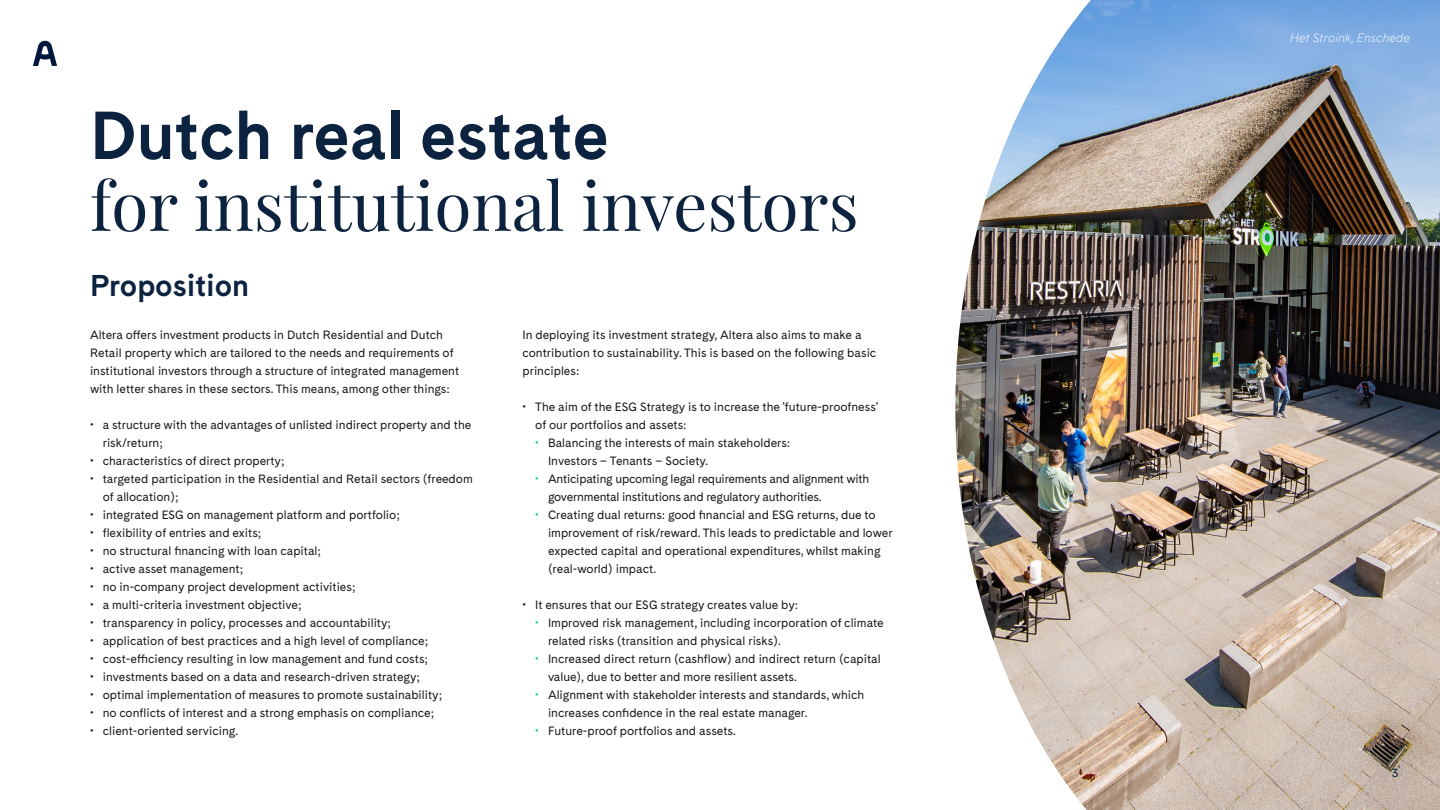
<style>
.page{position:relative;width:1440px;height:810px;background:#fff}
.page>*{position:absolute;margin:0;border:0;box-sizing:border-box;transform-origin:0 0}
.t1{font:67.5px/72px "Playfair Display";color:#0c2340}
.t2{font:700 30px "Cadiz";color:#0c2340}
.Body{font:12px/18px "Cadiz";color:#181716}
.Body_z_afstand{font:italic 300 12px "Cadiz";color:#fff}
.t3{font:12px "Cadiz";color:#0c2340}
.s1{font-family:"Cadiz";font-weight:700}
.s2{color:#19cd69}
</style>
<div class="page">
<img style="left:955px;top:0;width:485px;height:810px">
<svg style="left:33px;top:40px;width:24px;height:26px"></svg>
<p class="t1" style="left:90px;top:92px;width:770px"><span class="s1">Dutch real estate<br></span>for institutional investors</p>
<p class="t2" style="left:90px;top:267px;width:161px">Proposition</p>
<p class="Body" style="left:90px;top:327px;width:371px">Altera offers investment products in Dutch Residential and Dutch Retail property which are tailored to the needs and requirements of institutional investors through a structure of integrated management with letter shares in these sectors. This means, among other things:</p>
<p class="Body" style="left:103px;top:417px;width:370px;text-indent:-13px">• a structure with the advantages of unlisted indirect property and the risk/return;</p>
<p class="Body" style="left:90px;top:453px;width:196px">• characteristics of direct property;</p>
<p class="Body" style="left:103px;top:471px;width:372px;text-indent:-13px">• targeted participation in the Residential and Retail sectors (freedom of allocation);</p>
<p class="Body" style="left:90px;top:507px;width:311px">• integrated ESG on management platform and portfolio;</p>
<p class="Body" style="left:90px;top:525px;width:173px">• flexibility of entries and exits;</p>
<p class="Body" style="left:90px;top:543px;width:232px">• no structural financing with loan capital;</p>
<p class="Body" style="left:90px;top:561px;width:155px">• active asset management;</p>
<p class="Body" style="left:90px;top:579px;width:267px">• no in-company project development activities;</p>
<p class="Body" style="left:90px;top:597px;width:213px">• a multi-criteria investment objective;</p>
<p class="Body" style="left:90px;top:615px;width:302px">• transparency in policy, processes and accountability;</p>
<p class="Body" style="left:90px;top:633px;width:340px">• application of best practices and a high level of compliance;</p>
<p class="Body" style="left:90px;top:651px;width:339px">• cost-efficiency resulting in low management and fund costs;</p>
<p class="Body" style="left:90px;top:669px;width:331px">• investments based on a data and research-driven strategy;</p>
<p class="Body" style="left:90px;top:687px;width:353px">• optimal implementation of measures to promote sustainability;</p>
<p class="Body" style="left:90px;top:705px;width:345px">• no conflicts of interest and a strong emphasis on compliance;</p>
<p class="Body" style="left:90px;top:723px;width:150px">• client-oriented servicing.</p>
<p class="Body" style="left:522px;top:327px;width:355px">In deploying its investment strategy, Altera also aims to make a contribution to sustainability. This is based on the following basic principles:</p>
<p class="Body" style="left:535px;top:399px;width:344px;text-indent:-13px">• The aim of the ESG Strategy is to increase the 'future-proofness' of our portfolios and assets:</p>
<p class="Body" style="left:548px;top:435px;width:243px;text-indent:-13px"><span class="s2">•</span> Balancing the interests of main stakeholders:<br>Investors – Tenants – Society.</p>
<p class="Body" style="left:548px;top:471px;width:323px;text-indent:-13px"><span class="s2">•</span> Anticipating upcoming legal requirements and alignment with governmental institutions and regulatory authorities.</p>
<p class="Body" style="left:548px;top:507px;width:346px;text-indent:-13px"><span class="s2">•</span> Creating dual returns: good financial and ESG returns, due to improvement of risk/reward. This leads to predictable and lower expected capital and operational expenditures, whilst making (real-world) impact.</p>
<p class="Body" style="left:522px;top:597px;width:277px">• It ensures that our ESG strategy creates value by:</p>
<p class="Body" style="left:548px;top:615px;width:337px;text-indent:-13px"><span class="s2">•</span> Improved risk management, including incorporation of climate related risks (transition and physical risks).</p>
<p class="Body" style="left:548px;top:651px;width:334px;text-indent:-13px"><span class="s2">•</span> Increased direct return (cashflow) and indirect return (capital value), due to better and more resilient assets.</p>
<p class="Body" style="left:548px;top:687px;width:318px;text-indent:-13px"><span class="s2">•</span> Alignment with stakeholder interests and standards, which increases confidence in the real estate manager.</p>
<p class="Body" style="left:535px;top:723px;width:202px"><span class="s2">•</span> Future-proof portfolios and assets.</p>
<p class="Body_z_afstand" style="left:1291px;top:30px;width:121px">Het Stroink, Enschede</p>
<p class="t3" style="left:1391px;top:765px;width:9px">3</p>
</div>
